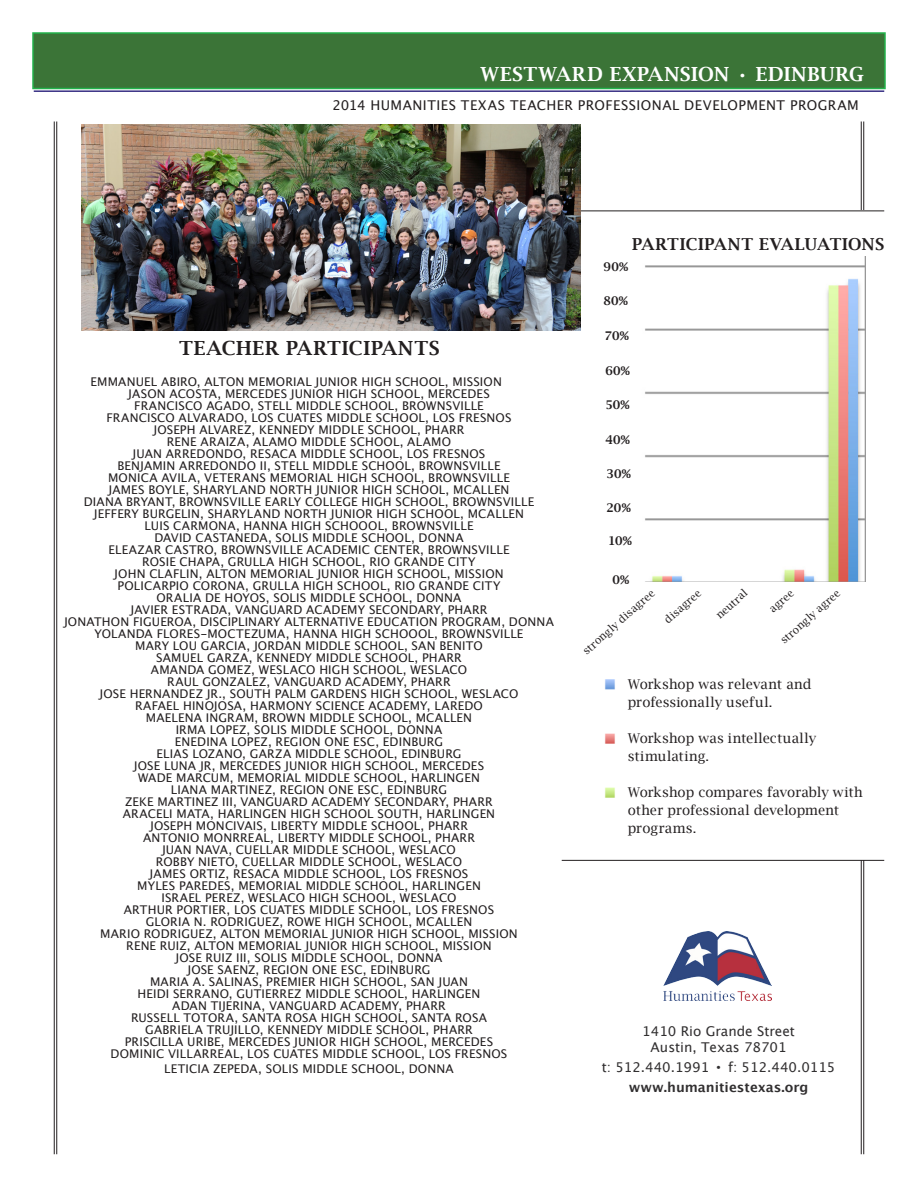
<style>
.page{position:relative;width:918px;height:1188px;background:#fff}
.page>*{position:absolute;margin:0;border:0;box-sizing:border-box;transform-origin:0 0}
.t1{font:600 19.5px "Lucida Bright";letter-spacing:.03em;color:#fff}
.t2{font:600 19.5px "Lucida Bright";letter-spacing:.035em;color:#231f20}
.t3{font:600 16.5px "Lucida Bright";letter-spacing:.02em;color:#231f20}
.t4{font:13.5px/18px "Lucida Bright";letter-spacing:.01em;color:#231f20}
.t5{font:13.5px "Lucida Grande";color:#312f30}
.t6{font:13.5px "Lucida Grande";letter-spacing:.035em;color:#231f20}
.t7{font:700 13.5px "Lucida Grande";color:#312f30}
.t8{font:12px "Lucida Grande";letter-spacing:.015em;color:#231f20}
.t9{font:600 12px "Lucida Bright";color:#231f20}
.t10{font:10.5px "Lucida Bright";color:#231f20}
.s1{font-family:"Lucida Bright";font-weight:600;font-size:16.5px}
</style>
<div class="page">
<hr style="left:56px;top:122px;width:1px;height:1032px;background:#231f20">
<hr style="left:54px;top:122px;width:1px;height:1032px;background:#231f20">
<hr style="left:863px;top:122px;width:1px;height:1032px;background:#231f20">
<hr style="left:861px;top:122px;width:1px;height:1032px;background:#231f20">
<svg style="left:32px;top:32px;width:854px;height:58px;background:#3d793b"></svg>
<hr style="left:34px;top:90px;width:850px;height:2px;background:#372f84">
<div style="left:562px;top:211px;width:322px;height:649px;background:#fff"></div>
<img style="left:605px;top:679px;width:10px;height:11px">
<img style="left:605px;top:733px;width:10px;height:11px">
<img style="left:605px;top:787px;width:10px;height:11px">
<hr style="left:562px;top:211px;width:322px;height:1px;background:#231f20">
<hr style="left:562px;top:860px;width:322px;height:1px;background:#231f20">
<img style="left:645px;top:256px;width:221px;height:325px">
<img style="left:81px;top:124px;width:499px;height:207px">
<img style="left:664px;top:932px;width:108px;height:68px">
<p class="t1" style="left:480px;top:63px;width:385px">WESTWARD EXPANSION • EDINBURG</p>
<p class="t6" style="left:332px;top:98px;width:528px">2014 HUMANITIES TEXAS TEACHER PROFESSIONAL DEVELOPMENT PROGRAM</p>
<p class="t3" style="left:632px;top:235px;width:254px">PARTICIPANT EVALUATIONS</p>
<p class="t9" style="left:604px;top:259px;width:26px">90%</p>
<p class="t2" style="left:179px;top:336px;width:262px">TEACHER PARTICIPANTS</p>
<p class="t8" style="left:91px;top:375px;width:413px">EMMANUEL ABIRO, ALTON MEMORIAL JUNIOR HIGH SCHOOL, MISSION</p>
<p class="t8" style="left:128px;top:387px;width:363px">JASON ACOSTA, MERCEDES JUNIOR HIGH SCHOOL, MERCEDES</p>
<p class="t8" style="left:134px;top:399px;width:351px">FRANCISCO AGADO, STELL MIDDLE SCHOOL, BROWNSVILLE</p>
<p class="t8" style="left:107px;top:411px;width:407px">FRANCISCO ALVARADO, LOS CUATES MIDDLE SCHOOL, LOS FRESNOS</p>
<p class="t8" style="left:153px;top:423px;width:313px">JOSEPH ALVAREZ, KENNEDY MIDDLE SCHOOL, PHARR</p>
<p class="t8" style="left:167px;top:435px;width:286px">RENE ARAIZA, ALAMO MIDDLE SCHOOL, ALAMO</p>
<p class="t8" style="left:133px;top:447px;width:354px">JUAN ARREDONDO, RESACA MIDDLE SCHOOL, LOS FRESNOS</p>
<p class="t8" style="left:117px;top:459px;width:385px">BENJAMIN ARREDONDO II, STELL MIDDLE SCHOOL, BROWNSVILLE</p>
<p class="t8" style="left:108px;top:471px;width:403px">MONICA AVILA, VETERANS MEMORIAL HIGH SCHOOL, BROWNSVILLE</p>
<p class="t8" style="left:108px;top:483px;width:403px">JAMES BOYLE, SHARYLAND NORTH JUNIOR HIGH SCHOOL, MCALLEN</p>
<p class="t8" style="left:84px;top:495px;width:452px">DIANA BRYANT, BROWNSVILLE EARLY COLLEGE HIGH SCHOOL, BROWNSVILLE</p>
<p class="t8" style="left:94px;top:507px;width:432px">JEFFERY BURGELIN, SHARYLAND NORTH JUNIOR HIGH SCHOOL, MCALLEN</p>
<p class="t8" style="left:144px;top:519px;width:331px">LUIS CARMONA, HANNA HIGH SCHOOOL, BROWNSVILLE</p>
<p class="t8" style="left:154px;top:531px;width:311px">DAVID CASTANEDA, SOLIS MIDDLE SCHOOL, DONNA</p>
<p class="t8" style="left:108px;top:543px;width:403px">ELEAZAR CASTRO, BROWNSVILLE ACADEMIC CENTER, BROWNSVILLE</p>
<p class="t8" style="left:142px;top:555px;width:335px">ROSIE CHAPA, GRULLA HIGH SCHOOL, RIO GRANDE CITY</p>
<p class="t8" style="left:114px;top:567px;width:391px">JOHN CLAFLIN, ALTON MEMORIAL JUNIOR HIGH SCHOOL, MISSION</p>
<p class="t8" style="left:117px;top:579px;width:385px">POLICARPIO CORONA, GRULLA HIGH SCHOOL, RIO GRANDE CITY</p>
<p class="t8" style="left:156px;top:591px;width:307px">ORALIA DE HOYOS, SOLIS MIDDLE SCHOOL, DONNA</p>
<p class="t8" style="left:131px;top:603px;width:358px">JAVIER ESTRADA, VANGUARD ACADEMY SECONDARY, PHARR</p>
<p class="t8" style="left:64px;top:615px;width:491px">JONATHON FIGUEROA, DISCIPLINARY ALTERNATIVE EDUCATION PROGRAM, DONNA</p>
<p class="t8" style="left:95px;top:627px;width:430px">YOLANDA FLORES-MOCTEZUMA, HANNA HIGH SCHOOOL, BROWNSVILLE</p>
<p class="t8" style="left:135px;top:639px;width:349px">MARY LOU GARCIA, JORDAN MIDDLE SCHOOL, SAN BENITO</p>
<p class="t8" style="left:156px;top:651px;width:307px">SAMUEL GARZA, KENNEDY MIDDLE SCHOOL, PHARR</p>
<p class="t8" style="left:151px;top:663px;width:318px">AMANDA GOMEZ, WESLACO HIGH SCHOOL, WESLACO</p>
<p class="t8" style="left:167px;top:675px;width:285px">RAUL GONZALEZ, VANGUARD ACADEMY, PHARR</p>
<p class="t8" style="left:100px;top:687px;width:420px">JOSE HERNANDEZ JR., SOUTH PALM GARDENS HIGH SCHOOL, WESLACO</p>
<p class="t8" style="left:135px;top:699px;width:349px">RAFAEL HINOJOSA, HARMONY SCIENCE ACADEMY, LAREDO</p>
<p class="t8" style="left:146px;top:711px;width:328px">MAELENA INGRAM, BROWN MIDDLE SCHOOL, MCALLEN</p>
<p class="t8" style="left:176px;top:723px;width:268px">IRMA LOPEZ, SOLIS MIDDLE SCHOOL, DONNA</p>
<p class="t8" style="left:175px;top:735px;width:270px">ENEDINA LOPEZ, REGION ONE ESC, EDINBURG</p>
<p class="t8" style="left:156px;top:747px;width:307px">ELIAS LOZANO, GARZA MIDDLE SCHOOL, EDINBURG</p>
<p class="t8" style="left:134px;top:759px;width:352px">JOSE LUNA JR, MERCEDES JUNIOR HIGH SCHOOL, MERCEDES</p>
<p class="t8" style="left:138px;top:771px;width:343px">WADE MARCUM, MEMORIAL MIDDLE SCHOOL, HARLINGEN</p>
<p class="t8" style="left:171px;top:783px;width:278px">LIANA MARTINEZ, REGION ONE ESC, EDINBURG</p>
<p class="t8" style="left:125px;top:795px;width:369px">ZEKE MARTINEZ III, VANGUARD ACADEMY SECONDARY, PHARR</p>
<p class="t8" style="left:123px;top:807px;width:374px">ARACELI MATA, HARLINGEN HIGH SCHOOL SOUTH, HARLINGEN</p>
<p class="t8" style="left:150px;top:819px;width:319px">JOSEPH MONCIVAIS, LIBERTY MIDDLE SCHOOL, PHARR</p>
<p class="t8" style="left:143px;top:831px;width:333px">ANTONIO MONRREAL, LIBERTY MIDDLE SCHOOL, PHARR</p>
<p class="t8" style="left:162px;top:843px;width:295px">JUAN NAVA, CUELLAR MIDDLE SCHOOL, WESLACO</p>
<p class="t8" style="left:156px;top:855px;width:308px">ROBBY NIETO, CUELLAR MIDDLE SCHOOL, WESLACO</p>
<p class="t8" style="left:150px;top:867px;width:320px">JAMES ORTIZ, RESACA MIDDLE SCHOOL, LOS FRESNOS</p>
<p class="t8" style="left:137px;top:879px;width:345px">MYLES PAREDES, MEMORIAL MIDDLE SCHOOL, HARLINGEN</p>
<p class="t8" style="left:161px;top:891px;width:297px">ISRAEL PEREZ, WESLACO HIGH SCHOOL, WESLACO</p>
<p class="t8" style="left:124px;top:903px;width:372px">ARTHUR PORTIER, LOS CUATES MIDDLE SCHOOL, LOS FRESNOS</p>
<p class="t8" style="left:146px;top:915px;width:328px">GLORIA N. RODRIGUEZ, ROWE HIGH SCHOOL, MCALLEN</p>
<p class="t8" style="left:100px;top:927px;width:419px">MARIO RODRIGUEZ, ALTON MEMORIAL JUNIOR HIGH SCHOOL, MISSION</p>
<p class="t8" style="left:126px;top:939px;width:367px">RENE RUIZ, ALTON MEMORIAL JUNIOR HIGH SCHOOL, MISSION</p>
<p class="t8" style="left:175px;top:951px;width:269px">JOSE RUIZ III, SOLIS MIDDLE SCHOOL, DONNA</p>
<p class="t8" style="left:187px;top:963px;width:245px">JOSE SAENZ, REGION ONE ESC, EDINBURG</p>
<p class="t8" style="left:150px;top:975px;width:319px">MARIA A. SALINAS, PREMIER HIGH SCHOOL, SAN JUAN</p>
<p class="t8" style="left:138px;top:987px;width:344px">HEIDI SERRANO, GUTIERREZ MIDDLE SCHOOL, HARLINGEN</p>
<p class="t8" style="left:172px;top:999px;width:275px">ADAN TIJERINA, VANGUARD ACADEMY, PHARR</p>
<p class="t8" style="left:131px;top:1011px;width:357px">RUSSELL TOTORA, SANTA ROSA HIGH SCHOOL, SANTA ROSA</p>
<p class="t8" style="left:145px;top:1023px;width:329px">GABRIELA TRUJILLO, KENNEDY MIDDLE SCHOOL, PHARR</p>
<p class="t8" style="left:125px;top:1035px;width:370px">PRISCILLA URIBE, MERCEDES JUNIOR HIGH SCHOOL, MERCEDES</p>
<p class="t8" style="left:111px;top:1047px;width:398px">DOMINIC VILLARREAL, LOS CUATES MIDDLE SCHOOL, LOS FRESNOS</p>
<p class="t8" style="left:164px;top:1062px;width:291px">LETICIA ZEPEDA, SOLIS MIDDLE SCHOOL, DONNA</p>
<p class="t9" style="left:604px;top:294px;width:26px">80%</p>
<p class="t9" style="left:605px;top:329px;width:26px">70%</p>
<p class="t9" style="left:605px;top:364px;width:26px">60%</p>
<p class="t9" style="left:605px;top:398px;width:26px">50%</p>
<p class="t9" style="left:606px;top:433px;width:26px">40%</p>
<p class="t9" style="left:606px;top:466px;width:26px">30%</p>
<p class="t9" style="left:606px;top:501px;width:26px">20%</p>
<p class="t9" style="left:608px;top:534px;width:25px">10%</p>
<p class="t9" style="left:612px;top:573px;width:18px">0%</p>
<p class="t10" style="left:580px;top:648px;width:94px;rotate:-42deg">strongly disagree</p>
<p class="t10" style="left:662px;top:617px;width:47px;rotate:-42deg">disagree</p>
<p class="t10" style="left:714px;top:612px;width:40px;rotate:-42deg">neutral</p>
<p class="t10" style="left:767px;top:606px;width:30px;rotate:-42deg">agree</p>
<p class="t10" style="left:778px;top:637px;width:77px;rotate:-42deg">strongly agree</p>
<p class="t4" style="left:628px;top:675px;width:185px">Workshop was relevant and professionally useful.</p>
<p class="t4" style="left:628px;top:729px;width:190px">Workshop was intellectually stimulating.</p>
<p class="t4" style="left:628px;top:783px;width:236px">Workshop compares favorably with other professional development programs.</p>
<p class="t5" style="left:642px;top:1023px;width:154px">1410 Rio Grande Street</p>
<p class="t5" style="left:651px;top:1039px;width:138px">Austin, Texas 78701</p>
<p class="t5" style="left:602px;top:1059px;width:235px">t: 512.440.1991 <span class="s1">•</span> f: 512.440.0115</p>
<p class="t7" style="left:629px;top:1076px;width:181px">www.humanitiestexas.org</p>
</div>
